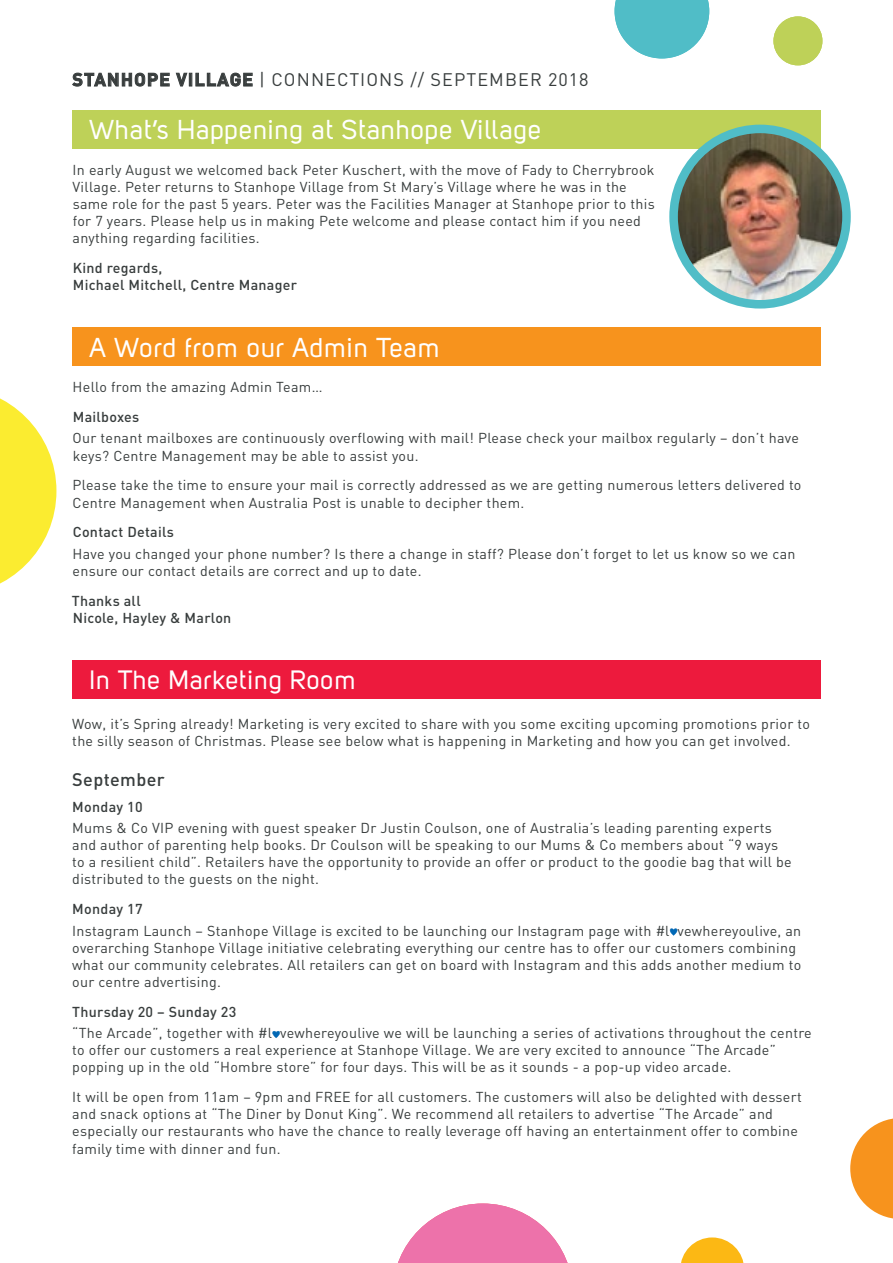
<style>
.page{position:relative;width:893px;height:1263px;background:#fff}
.page>*{position:absolute;margin:0;border:0;box-sizing:border-box;transform-origin:0 0}
.t1{font:27px "Uni Sans Regular";letter-spacing:.025em;color:#fff}
.t2{font:26.25px "Uni Sans Regular";letter-spacing:.025em;color:#fff}
.t3{font:18px "DIN Pro";letter-spacing:.06em;color:#383d3d}
.t4{font:500 18px "DIN Pro";letter-spacing:.02em;color:#383d3d}
.t5{font:14.25px/17.1px "DIN Pro";letter-spacing:.02em;color:#383d3d}
.t6{font:500 14.25px/17.1px "DIN Pro";letter-spacing:.02em;color:#383d3d}
.s1{font-weight:700}
</style>
<div class="page">
<svg style="left:72px;top:73px;width:98px;height:13px"></svg>
<svg style="left:176px;top:73px;width:76px;height:13px"></svg>
<svg style="left:0;top:398px;width:56px;height:186px"></svg>
<svg style="left:615px;top:0;width:94px;height:58px"></svg>
<div style="left:773px;top:16px;width:49px;height:49px;background:#bed158;border-radius:50%"></div>
<svg style="left:398px;top:1203px;width:170px;height:60px"></svg>
<svg style="left:669px;top:928px;width:9px;height:8px"></svg>
<svg style="left:272px;top:1031px;width:8px;height:7px"></svg>
<div style="left:72px;top:660px;width:749px;height:39px;background:#ed1a3d"></div>
<div style="left:72px;top:110px;width:749px;height:39px;background:#bed158"></div>
<img style="left:674px;top:129px;width:172px;height:170px">
<div style="left:669px;top:125px;width:182px;height:184px;border:9px solid #50bdc7;border-radius:50%"></div>
<div style="left:72px;top:327px;width:748px;height:39px;background:#f7931d"></div>
<svg style="left:850px;top:1118px;width:43px;height:101px"></svg>
<svg style="left:681px;top:1237px;width:63px;height:26px"></svg>
<p class="t3" style="left:72px;top:67px;width:518px"><span class="s1">STANHOPE VILLAGE</span> | CONNECTIONS // SEPTEMBER 2018</p>
<h1 class="t1" style="left:89px;top:114px;width:453px">What’s Happening at Stanhope Village</h1>
<p class="t5" style="left:73px;top:160px;width:584px">In early August we welcomed back Peter Kuschert, with the move of Fady to Cherrybrook Village. Peter returns to Stanhope Village from St Mary’s Village where he was in the same role for the past 5 years. Peter was the Facilities Manager at Stanhope prior to this for 7 years. Please help us in making Pete welcome and please contact him if you need anything regarding facilities.</p>
<p class="t6" style="left:73px;top:259px;width:226px">Kind regards,<br>Michael Mitchell, Centre Manager</p>
<h1 class="t1" style="left:89px;top:332px;width:352px">A Word from our Admin Team</h1>
<p class="t5" style="left:73px;top:378px;width:251px">Hello from the amazing Admin Team…</p>
<p class="t6" style="left:73px;top:408px;width:68px">Mailboxes</p>
<p class="t5" style="left:73px;top:429px;width:728px">Our tenant mailboxes are continuously overflowing with mail! Please check your mailbox regularly – don’t have keys? Centre Management may be able to assist you.</p>
<p class="t5" style="left:73px;top:476px;width:730px">Please take the time to ensure your mail is correctly addressed as we are getting numerous letters delivered to<br>Centre Management when Australia Post is unable to decipher them.</p>
<p class="t6" style="left:73px;top:523px;width:103px">Contact Details</p>
<p class="t5" style="left:73px;top:544px;width:724px">Have you changed your phone number? Is there a change in staff? Please don’t forget to let us know so we can ensure our contact details are correct and up to date.</p>
<p class="t6" style="left:72px;top:591px;width:161px">Thanks all<br>Nicole, Hayley &amp; Marlon</p>
<h2 class="t2" style="left:89px;top:664px;width:268px">In The Marketing Room</h2>
<p class="t5" style="left:72px;top:715px;width:739px">Wow, it’s Spring already! Marketing is very excited to share with you some exciting upcoming promotions prior to the silly season of Christmas. Please see below what is happening in Marketing and how you can get involved.</p>
<p class="t4" style="left:72px;top:767px;width:94px">September</p>
<p class="t6" style="left:72px;top:797px;width:72px">Monday 10</p>
<p class="t5" style="left:72px;top:819px;width:721px">Mums &amp; Co VIP evening with guest speaker Dr Justin Coulson, one of Australia’s leading parenting experts and author of parenting help books. Dr Coulson will be speaking to our Mums &amp; Co members about “9 ways to a resilient child”. Retailers have the opportunity to provide an offer or product to the goodie bag that will be distributed to the guests on the night.</p>
<p class="t6" style="left:72px;top:900px;width:72px">Monday 17</p>
<p class="t5" style="left:72px;top:921px;width:730px">Instagram Launch – Stanhope Village is excited to be launching our Instagram page with #l vewhereyoulive, an overarching Stanhope Village initiative celebrating everything our centre has to offer our customers combining what our community celebrates. All retailers can get on board with Instagram and this adds another medium to our centre advertising.</p>
<p class="t6" style="left:72px;top:1002px;width:166px">Thursday 20 – Sunday 23</p>
<p class="t5" style="left:72px;top:1024px;width:741px">“The Arcade”, together with #l vewhereyoulive we will be launching a series of activations throughout the centre to offer our customers a real experience at Stanhope Village. We are very excited to announce “The Arcade” popping up in the old “Hombre store” for four days. This will be as it sounds - a pop-up video arcade.</p>
<p class="t5" style="left:72px;top:1088px;width:731px">It will be open from 11am – 9pm and FREE for all customers. The customers will also be delighted with dessert and snack options at “The Diner by Donut King”. We recommend all retailers to advertise “The Arcade” and especially our restaurants who have the chance to really leverage off having an entertainment offer to combine family time with dinner and fun.</p>
</div>
